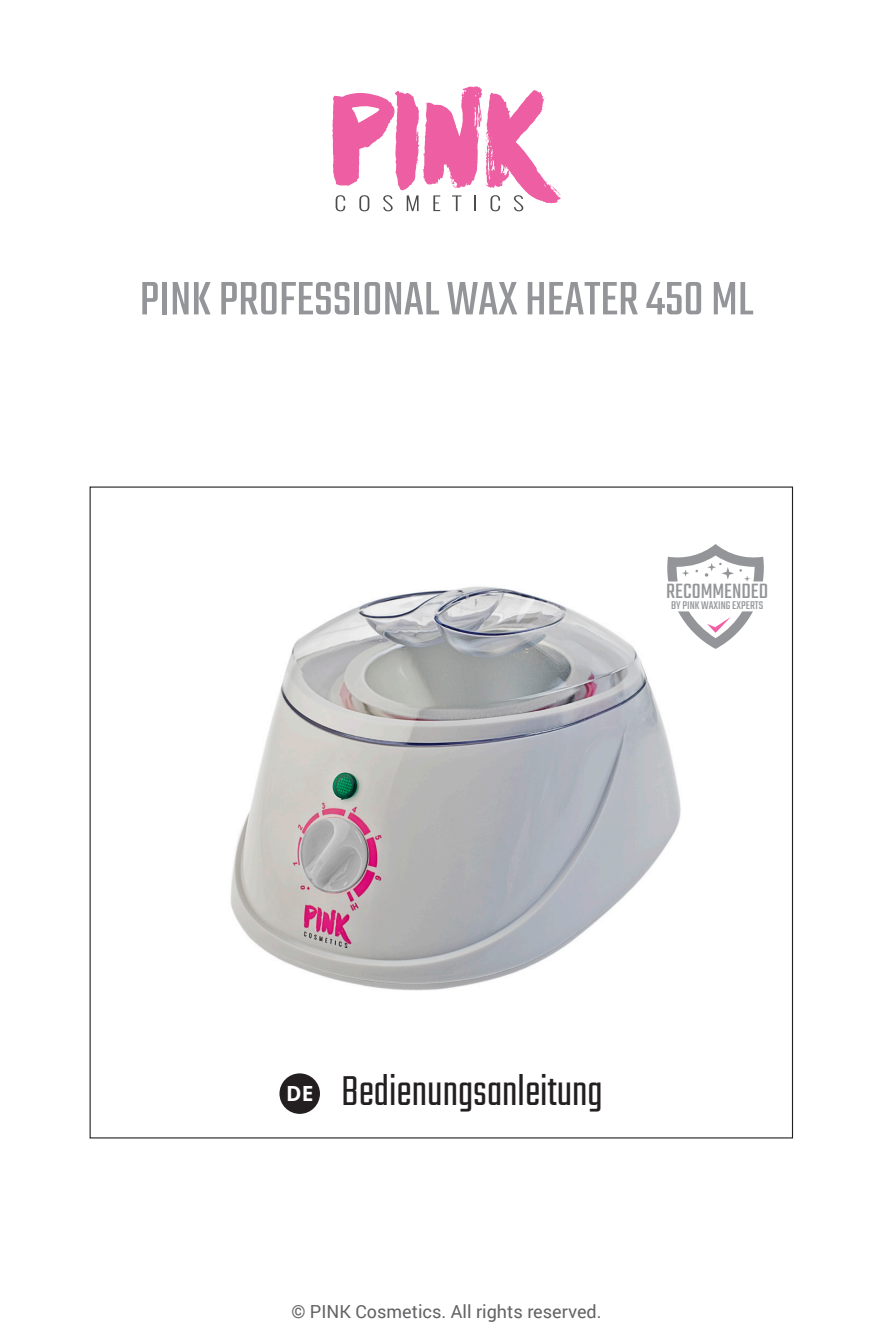
<style>
.page{position:relative;width:893px;height:1340px;background:#fff}
.page>*{position:absolute;margin:0;border:0;box-sizing:border-box;transform-origin:0 0}
.t1{font:51.75px "Teko";color:#939598}
.t2{font:300 46.35px "Teko";color:#231f20}
.t3{font:22.95px "Teko";color:#939598}
.t4{font:18px "Roboto";color:#636366}
.t5{font:12.38px "Teko";color:#939598}
.s1{font-family:"Open Sans";font-weight:700;font-size:20.93px;color:#fff}
</style>
<div class="page">
<img style="left:230px;top:586px;width:451px;height:405px">
<div style="left:279px;top:1073px;width:41px;height:40px;background:#231f20;border-radius:50%"></div>
<svg style="left:667px;top:544px;width:97px;height:38px"></svg>
<svg style="left:678px;top:611px;width:75px;height:38px"></svg>
<svg style="left:332px;top:86px;width:229px;height:125px"></svg>
<p class="t1" style="left:140px;top:269px;width:615px">PINK PROFESSIONAL WAX HEATER 450 ML</p>
<p class="t3" style="left:666px;top:578px;width:103px">RECOMMENDED</p>
<p class="t5" style="left:671px;top:598px;width:93px">BY PINK WAXING EXPERTS</p>
<p class="t2" style="left:286px;top:1065px;width:318px"><span class="s1">DE</span> Bedienungsanleitung</p>
<p class="t4" style="left:291px;top:1298px;width:312px">© PINK Cosmetics. All rights reserved.</p>
</div>
